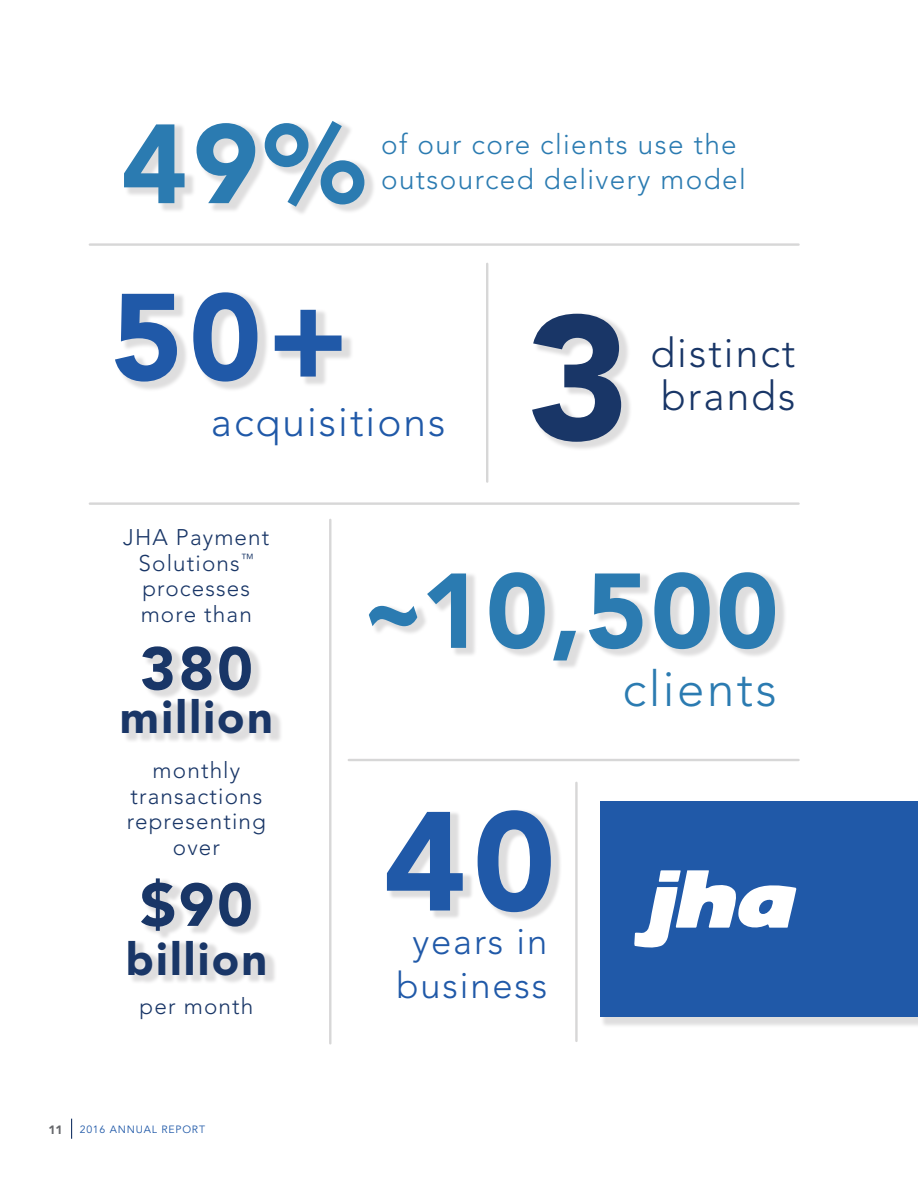
<style>
.page{position:relative;width:918px;height:1188px;background:#fff}
.page>*{position:absolute;margin:0;border:0;box-sizing:border-box;transform-origin:0 0}
.Article_Subheadline{font:900 174.9px "Avenir LT Std";color:#193667}
.Article_Subheadline-2{font:900 139.2px "Avenir LT Std";color:#2059a8}
.Article_Subheadline-3{font:900 121.95px "Avenir LT Std";color:#2059a8}
.Article_Subheadline-4{font:900 111.15px "Avenir LT Std";color:#2b7bb1}
.Article_Subheadline-5{font:900 105px "Avenir LT Std";color:#2b7bb1}
.Article_Subheadline-6{font:900 60.15px "Avenir LT Std";color:#193667}
.Article_Subheadline-7{font:300 49.2px "Avenir LT Std";letter-spacing:.05em;color:#2b7bb1}
.Article_Subheadline-8{font:900 45px "Avenir LT Std";letter-spacing:.05em;color:#193667}
.Article_Subheadline-9{font:300 40.65px/43px "Avenir LT Std";letter-spacing:.05em;color:#193667}
.Article_Subheadline-10{font:300 40.65px "Avenir LT Std";letter-spacing:.05em;color:#2059a8}
.Article_Subheadline-11{font:300 36.45px/44.5px "Avenir LT Std";letter-spacing:.05em;color:#2059a8;text-align:center}
.Article_Subheadline-12{font:300 27.9px/35.2px "Avenir LT Std";letter-spacing:.05em;color:#2b7bb1}
.Article_Subheadline-13{font:300 22.5px/25.5px "Avenir LT Std";letter-spacing:.05em;color:#193667;text-align:center}
.t1{font:900 12px "Avenir LT Std";color:#646569}
.t2{font:10.5px "Avenir LT Std";letter-spacing:.075em;color:#2059a8}
</style>
<div class="page">
<svg style="left:71px;top:1119px;width:1px;height:20px"></svg>
<div style="left:600px;top:801px;width:318px;height:227px;background:#9a9899;opacity:.32"></div>
<div style="left:600px;top:802px;width:318px;height:215px;background:#2059a8"></div>
<hr style="left:90px;top:243px;width:709px;height:3px;background:#9a9899">
<hr style="left:90px;top:502px;width:709px;height:3px;background:#9a9899">
<hr style="left:486px;top:264px;width:2px;height:218px;background:#9a9899">
<hr style="left:329px;top:520px;width:3px;height:523px;background:#9a9899">
<hr style="left:575px;top:783px;width:3px;height:258px;background:#9a9899">
<hr style="left:349px;top:759px;width:450px;height:2px;background:#9a9899">
<div style="left:388px;top:809px;width:174px;height:112px;background:#9a9899;opacity:.32"></div>
<div style="left:116px;top:291px;width:238px;height:101px;background:#9a9899;opacity:.32"></div>
<div style="left:125px;top:120px;width:251px;height:96px;background:#9a9899;opacity:.32"></div>
<div style="left:123px;top:645px;width:160px;height:99px;background:#9a9899;opacity:.32"></div>
<div style="left:129px;top:877px;width:149px;height:108px;background:#9a9899;opacity:.32"></div>
<svg style="left:634px;top:870px;width:162px;height:78px"></svg>
<div style="left:533px;top:313px;width:100px;height:138px;background:#9a9899;opacity:.32"></div>
<div style="left:370px;top:571px;width:417px;height:99px;background:#9a9899;opacity:.32"></div>
<p class="Article_Subheadline-4" style="left:121px;top:97px;width:245px">49%</p>
<p class="Article_Subheadline-12" style="left:381px;top:127px;width:366px">of our core clients use the outsourced delivery model</p>
<p class="Article_Subheadline-3" style="left:111px;top:264px;width:239px">50+</p>
<p class="Article_Subheadline-10" style="left:211px;top:398px;width:236px">acquisitions</p>
<p class="Article_Subheadline" style="left:527px;top:273px;width:105px">3</p>
<p class="Article_Subheadline-9" style="left:650px;top:331px;width:147px">distinct brands</p>
<p class="Article_Subheadline-13" style="left:123px;top:525px;width:148px">JHA Payment<br>Solutions<sup>™ </sup>processes more than</p>
<p class="Article_Subheadline-6" style="left:140px;top:632px;width:114px">380</p>
<p class="Article_Subheadline-8" style="left:120px;top:691px;width:154px">million</p>
<p class="Article_Subheadline-13" style="left:127px;top:758px;width:141px">monthly transactions representing over</p>
<p class="Article_Subheadline-6" style="left:140px;top:869px;width:114px">$90</p>
<p class="Article_Subheadline-8" style="left:125px;top:932px;width:144px">billion</p>
<p class="Article_Subheadline-13" style="left:140px;top:994px;width:115px">per month</p>
<p class="t1" style="left:49px;top:1123px;width:16px">11</p>
<p class="t2" style="left:80px;top:1124px;width:127px">2016 ANNUAL REPORT</p>
<p class="Article_Subheadline-5" style="left:358px;top:548px;width:422px">~10,500</p>
<p class="Article_Subheadline-7" style="left:623px;top:660px;width:156px">clients</p>
<p class="Article_Subheadline-2" style="left:384px;top:778px;width:173px">40</p>
<p class="Article_Subheadline-11" style="left:396px;top:919px;width:153px">years in business</p>
</div>
